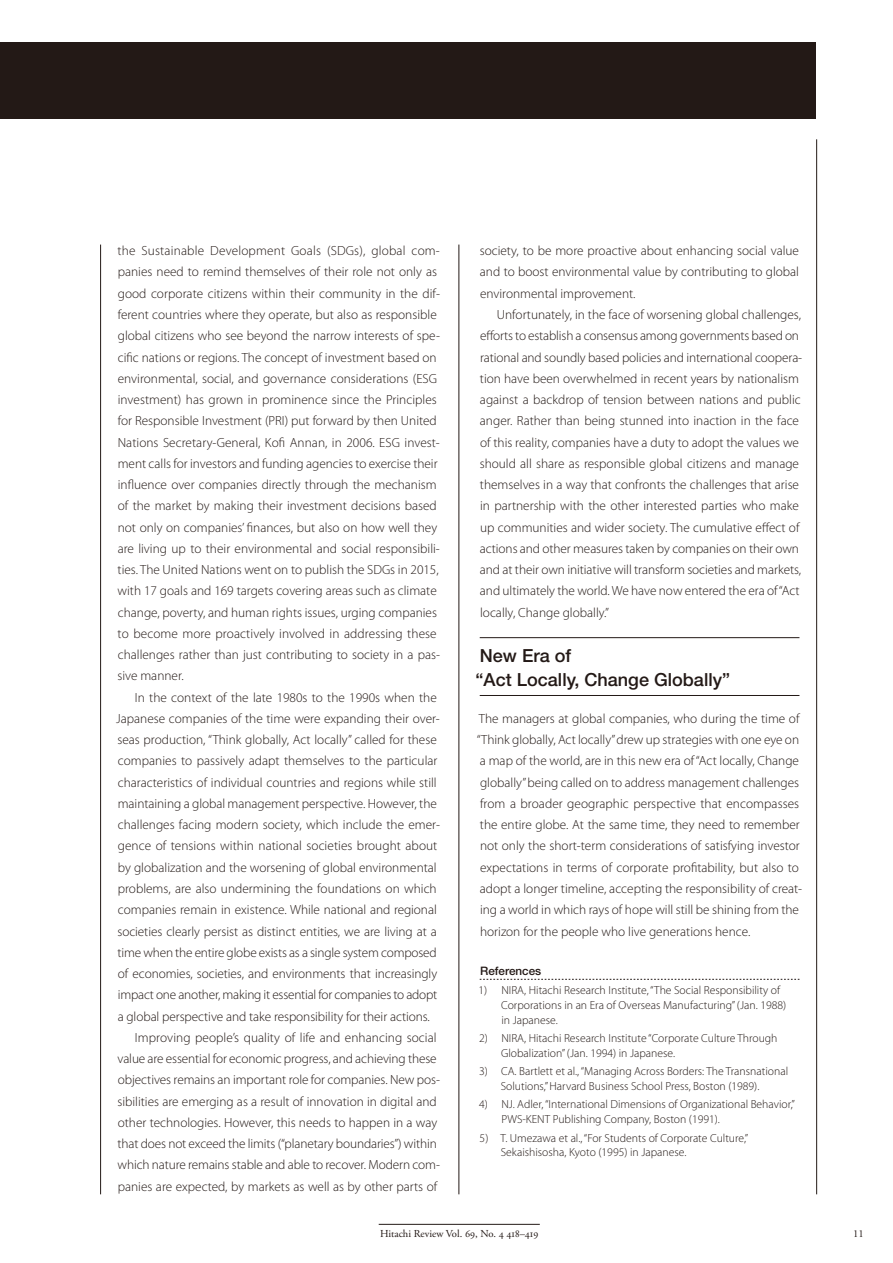
<style>
.page{position:relative;width:893px;height:1263px;background:#fff}
.page>*{position:absolute;margin:0;border:0;box-sizing:border-box;transform-origin:0 0}
.t1{font:500 18px/23.4px "Helvetica Neue LT Std";color:#231916}
.t2{font:300 13.35px/21.3px "Myriad Pro";color:#231916}
.t3{font:300 11.7px/14.9px "Myriad Pro";color:#231916}
.t4{font:500 11.7px "Helvetica Neue LT Std";color:#231916}
.t5{font:10.65px "Adobe Garamond Pro";color:#231916}
.s1{color:#fff}
</style>
<div class="page">
<hr style="left:379px;top:1224px;width:161px;height:1px;background:#231916">
<hr style="left:100px;top:245px;width:1px;height:949px;background:#231916">
<hr style="left:459px;top:245px;width:1px;height:949px;background:#231916">
<hr style="left:816px;top:139px;width:1px;height:1055px;background:#231916">
<div style="left:0;top:43px;width:815px;height:76px;background:#231916"></div>
<hr style="left:480px;top:637px;width:319px;height:1px;background:#231916">
<hr style="left:480px;top:695px;width:319px;height:1px;background:#231916">
<svg style="left:480px;top:979px;width:319px;height:1px"></svg>
<p class="t2" style="left:117px;top:241px;width:324px">the Sustainable Development Goals (SDGs), global com&shy;panies need to remind themselves of their role not only as good corporate citizens within their community in the dif&shy;ferent countries where they operate, but also as responsible global citizens who see beyond the narrow interests of spe&shy;cific nations or regions. The concept of investment based on environmental, social, and governance considerations (ESG investment) has grown in prominence since the Principles for Responsible Investment (PRI) put forward by then United Nations Secretary-General, Kofi Annan, in 2006. ESG invest&shy;ment calls for investors and funding agencies to exercise their influence over companies directly through the mechanism of the market by making their investment decisions based not only on companies’ finances, but also on how well they are living up to their environmental and social responsibili&shy;ties. The United Nations went on to publish the SDGs in 2015, with 17 goals and 169 targets covering areas such as climate change, poverty, and human rights issues, urging companies to become more proactively involved in addressing these challenges rather than just contributing to society in a pas&shy;sive manner.</p>
<p class="t2" style="left:135px;top:688px;width:303px">In the context of the late 1980s to the 1990s when the</p>
<p class="t2" style="left:116px;top:709px;width:325px">Japanese companies of the time were expanding their over-</p>
<p class="t2" style="left:117px;top:730px;width:321px">seas production, “Think globally, Act locally” called for these</p>
<p class="t2" style="left:118px;top:751px;width:321px">companies to passively adapt themselves to the particular</p>
<p class="t2" style="left:118px;top:773px;width:320px">characteristics of individual countries and regions while still</p>
<p class="t2" style="left:118px;top:794px;width:321px">maintaining a global management perspective. However, the</p>
<p class="t2" style="left:118px;top:815px;width:324px">challenges facing modern society, which include the emer-</p>
<p class="t2" style="left:118px;top:836px;width:321px">gence of tensions within national societies brought about</p>
<p class="t2" style="left:118px;top:858px;width:320px">by globalization and the worsening of global environmental</p>
<p class="t2" style="left:118px;top:879px;width:320px">problems, are also undermining the foundations on which</p>
<p class="t2" style="left:118px;top:900px;width:320px">companies remain in existence. While national and regional</p>
<p class="t2" style="left:117px;top:922px;width:321px">societies clearly persist as distinct entities, we are living at a</p>
<p class="t2" style="left:118px;top:943px;width:321px">time when the entire globe exists as a single system composed</p>
<p class="t2" style="left:118px;top:964px;width:321px">of economies, societies, and environments that increasingly</p>
<p class="t2" style="left:118px;top:985px;width:321px">impact one another, making it essential for companies to adopt</p>
<p class="t2" style="left:118px;top:1007px;width:314px">a global perspective and take responsibility for their actions.</p>
<p class="t2" style="left:135px;top:1028px;width:303px">Improving people’s quality of life and enhancing social</p>
<p class="t2" style="left:117px;top:1049px;width:321px">value are essential for economic progress, and achieving these</p>
<p class="t2" style="left:118px;top:1070px;width:324px">objectives remains an important role for companies. New pos-</p>
<p class="t2" style="left:117px;top:1092px;width:321px">sibilities are emerging as a result of innovation in digital and</p>
<p class="t2" style="left:118px;top:1113px;width:321px">other technologies. However, this needs to happen in a way</p>
<p class="t2" style="left:118px;top:1134px;width:321px">that does not exceed the limits (“planetary boundaries”) within</p>
<p class="t2" style="left:118px;top:1155px;width:324px">which nature remains stable and able to recover. Modern com-</p>
<p class="t2" style="left:118px;top:1177px;width:321px">panies are expected, by markets as well as by other parts of</p>
<p class="t2" style="left:480px;top:241px;width:321px;text-align:justify">society, to be more proactive about enhancing social value and to boost environmental value by contributing to global environmental improvement.</p>
<p class="t2" style="left:480px;top:305px;width:324px;text-indent:17px">Unfortunately, in the face of worsening global challenges, efforts to establish a consensus among governments based on rational and soundly based policies and international coopera&shy;tion have been overwhelmed in recent years by nationalism against a backdrop of tension between nations and public anger. Rather than being stunned into inaction in the face of this reality, companies have a duty to adopt the values we should all share as responsible global citizens and manage themselves in a way that confronts the challenges that arise in partnership with the other interested parties who make up communities and wider society. The cumulative effect of actions and other measures taken by companies on their own and at their own initiative will transform societies and markets, and ultimately the world. We have now entered the era of “Act locally, Change globally.”</p>
<h1 class="t1" style="left:476px;top:646px;width:256px">New Era of<br>“Act Locally, Change Globally”</h1>
<p class="t2" style="left:477px;top:709px;width:327px">The managers at global companies, who during the time of “Think globally, Act locally” drew up strategies with one eye on a map of the world, are in this new era of “Act locally, Change globally” being called on to address management challenges from a broader geographic perspective that encompasses the entire globe. At the same time, they need to remember not only the short-term considerations of satisfying investor expectations in terms of corporate profitability, but also to adopt a longer timeline, accepting the responsibility of creat&shy;ing a world in which rays of hope will still be shining from the horizon for the people who live generations hence.</p>
<p class="t4" style="left:480px;top:967px;width:63px">References</p>
<p class="t3" style="left:501px;top:984px;width:287px;text-indent:-23px">1) NIRA, Hitachi Research Institute, “The Social Responsibility of<br>Corporations in an Era of Overseas Manufacturing” (Jan. 1988) in Japanese.</p>
<p class="t3" style="left:501px;top:1032px;width:278px;text-indent:-22px">2) NIRA, Hitachi Research Institute “Corporate Culture Through<br>Globalization” (Jan. 1994) in Japanese.</p>
<p class="t3" style="left:501px;top:1065px;width:289px;text-indent:-21px">3) CA. Bartlett et al., “Managing Across Borders: The Transnational<br>Solutions,” Harvard Business School Press, Boston (1989).</p>
<p class="t3" style="left:501px;top:1098px;width:295px;text-indent:-22px">4) NJ. Adler, “International Dimensions of Organizational Behavior,”<br>PWS-KENT Publishing Company, Boston (1991).</p>
<p class="t3" style="left:501px;top:1131px;width:249px;text-indent:-21px">5) T. Umezawa et al., “For Students of Corporate Culture,”<br>Sekaishisosha, Kyoto (1995) in Japanese.</p>
<p class="t5" style="left:380px;top:1228px;width:160px">Hitachi Review Vol. 69, No. 4 418–419</p>
<p class="t5" style="left:853px;top:1228px;width:15px">11<span class="s1">.</span></p>
</div>
